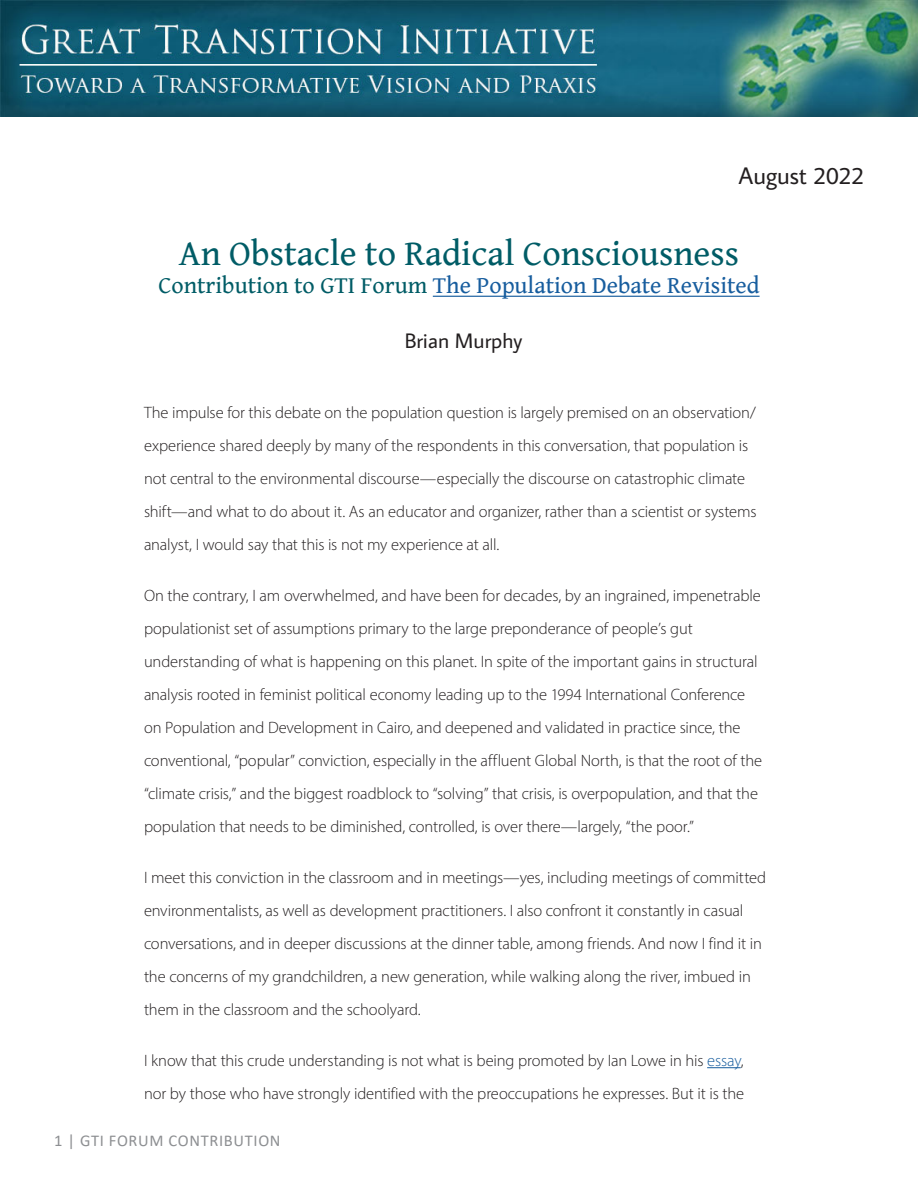
<style>
.page{position:relative;width:918px;height:1188px;background:#fff}
.page>*{position:absolute;margin:0;border:0;box-sizing:border-box;transform-origin:0 0}
.Document_Title{font:36px "Gentium Book Basic";color:#005c66}
.Document_Title-2{font:24px "Gentium Book Basic";color:#175d9e}
.Main_Content{font:24px "Average Sans";letter-spacing:-.005em;color:#231f20}
.Author_Date{font:21px "Average Sans";color:#231f20}
.Book_Review_Main_Con{font:300 16.5px/33px "Myriad Pro";letter-spacing:-.01em;color:#231f20}
.t1{font:16.5px "Calibri";letter-spacing:.04em;color:#8d8f92}
.s1{color:#005c66}
.s2{color:#175d9e}
</style>
<div class="page">
<img style="left:0;top:1px;width:918px;height:116px">
<hr style="left:433px;top:296px;width:327px;height:1px;background:#175d9e">
<hr style="left:707px;top:1067px;width:34px;height:1px;background:#175d9e">
<p class="Main_Content" style="left:739px;top:160px;width:127px">August 2022</p>
<p class="Document_Title" style="left:179px;top:226px;width:562px">An Obstacle to Radical Consciousness</p>
<p class="Document_Title-2" style="left:158px;top:268px;width:603px"><span class="s1">Contribution to GTI Forum</span> The Population Debate Revisited</p>
<p class="Author_Date" style="left:405px;top:326px;width:119px">Brian Murphy</p>
<p class="Book_Review_Main_Con" style="left:144px;top:396px;width:614px">The impulse for this debate on the population question is largely premised on an observation/ experience shared deeply by many of the respondents in this conversation, that population is not central to the environmental discourse—especially the discourse on catastrophic climate shift—and what to do about it. As an educator and organizer, rather than a scientist or systems analyst, I would say that this is not my experience at all.</p>
<p class="Book_Review_Main_Con" style="left:144px;top:579px;width:620px">On the contrary, I am overwhelmed, and have been for decades, by an ingrained, impenetrable populationist set of assumptions primary to the large preponderance of people’s gut understanding of what is happening on this planet. In spite of the important gains in structural analysis rooted in feminist political economy leading up to the 1994 International Conference on Population and Development in Cairo, and deepened and validated in practice since, the conventional, “popular” conviction, especially in the affluent Global North, is that the root of the “climate crisis,” and the biggest roadblock to “solving” that crisis, is overpopulation, and that the population that needs to be diminished, controlled, is over there—largely, “the poor.”</p>
<p class="Book_Review_Main_Con" style="left:144px;top:861px;width:624px">I meet this conviction in the classroom and in meetings—yes, including meetings of committed environmentalists, as well as development practitioners. I also confront it constantly in casual conversations, and in deeper discussions at the dinner table, among friends. And now I find it in the concerns of my grandchildren, a new generation, while walking along the river, imbued in them in the classroom and the schoolyard.</p>
<p class="Book_Review_Main_Con" style="left:144px;top:1044px;width:602px">I know that this crude understanding is not what is being promoted by Ian Lowe in his <span class="s2">essay</span>, nor by those who have strongly identified with the preoccupations he expresses. But it is the</p>
<p class="t1" style="left:54px;top:1129px;width:228px">1 | GTI FORUM CONTRIBUTION</p>
</div>
